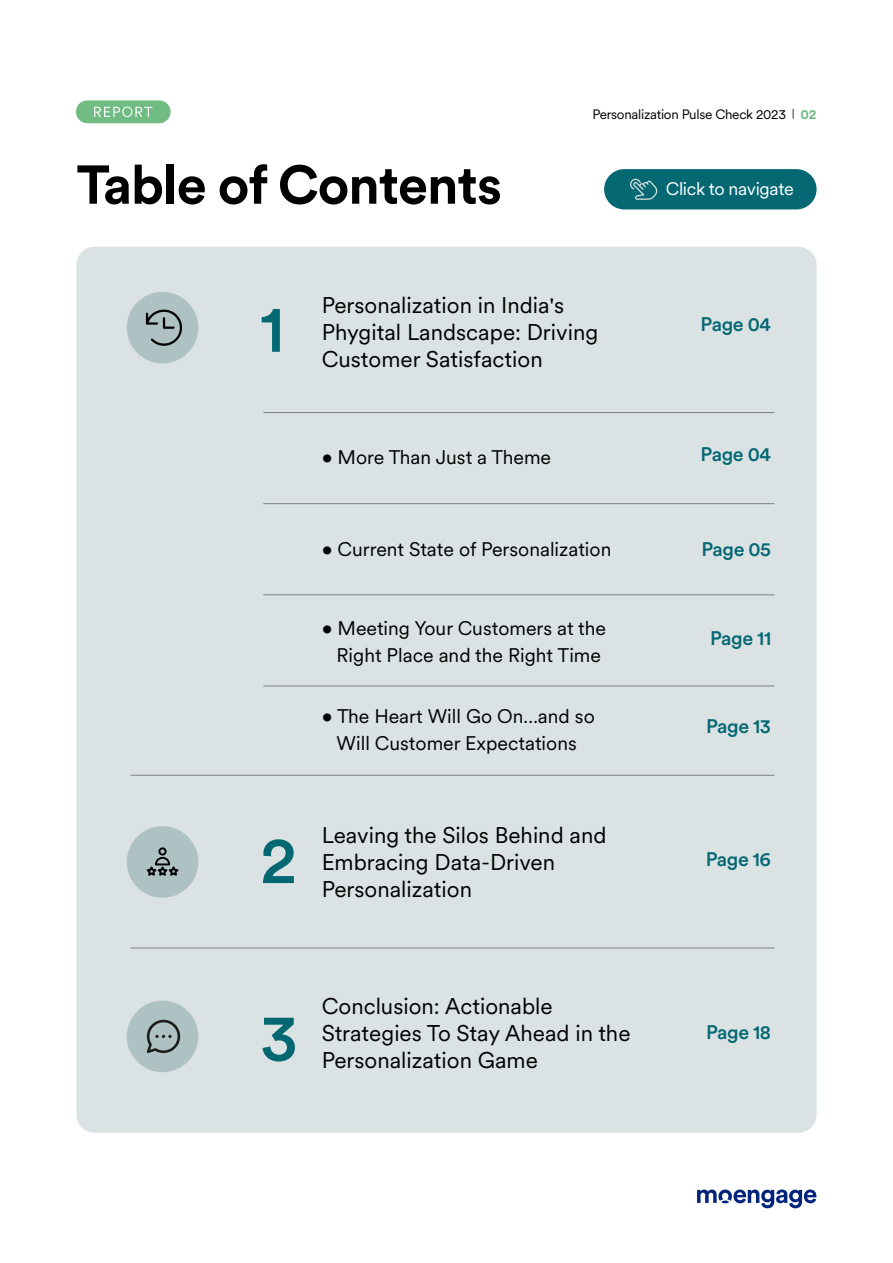
<style>
.page{position:relative;width:893px;height:1263px;background:#fff}
.page>*{position:absolute;margin:0;border:0;box-sizing:border-box;transform-origin:0 0}
.t1{font:500 66px "Circular XX";color:#046873}
.t2{font:700 54px "Circular XX";letter-spacing:-.02em;color:#000}
.t3{font:22.5px/27px "Circular XX";color:#000}
.t4{font:19.5px/27px "Circular XX";color:#000;text-align:center}
.t5{font:500 19.5px "Circular XX";letter-spacing:-.02em;color:#046873}
.t6{font:18px "Circular XX";letter-spacing:-.02em;color:#fff}
.t7{font:13.5px "Circular XX";letter-spacing:-.02em;color:#000}
.s1{font-size:10.5px}
.s2{font-weight:700;color:#70bc83}
</style>
<div class="page">
<svg style="left:697px;top:1189px;width:119px;height:19px"></svg>
<div style="left:76px;top:100px;width:95px;height:23px;background:#70bc83;border-radius:11px"></div>
<svg style="left:94px;top:107px;width:58px;height:10px"></svg>
<div style="left:76px;top:247px;width:741px;height:886px;background:#dae2e3;border-radius:18px"></div>
<div style="left:127px;top:292px;width:71px;height:71px;background:#aec2c3;border-radius:50%"></div>
<div style="left:127px;top:826px;width:71px;height:72px;background:#aec2c3;border-radius:50%"></div>
<hr style="left:130px;top:775px;width:644px;height:1px;background:#808080">
<hr style="left:263px;top:412px;width:511px;height:1px;background:#808080">
<hr style="left:263px;top:503px;width:511px;height:1px;background:#808080">
<hr style="left:263px;top:594px;width:511px;height:1px;background:#808080">
<hr style="left:263px;top:686px;width:511px;height:1px;background:#808080">
<hr style="left:130px;top:948px;width:644px;height:1px;background:#808080">
<div style="left:127px;top:1000px;width:71px;height:72px;background:#aec2c3;border-radius:50%"></div>
<svg style="left:146px;top:847px;width:33px;height:29px"></svg>
<svg style="left:146px;top:309px;width:37px;height:37px"></svg>
<svg style="left:147px;top:1020px;width:34px;height:33px"></svg>
<div style="left:604px;top:169px;width:213px;height:40px;background:#046873;border-radius:20px"></div>
<svg style="left:630px;top:178px;width:27px;height:22px"></svg>
<h2 class="t2" style="left:77px;top:148px;width:427px">Table of Contents</h2>
<p class="t7" style="left:592px;top:105px;width:226px">Personalization Pulse Check 2023 <span class="s1">|</span> <span class="s2">02</span></p>
<p class="t6" style="left:666px;top:176px;width:129px">Click to navigate</p>
<h1 class="t1" style="left:260px;top:284px;width:26px">1</h1>
<p class="t3" style="left:322px;top:291px;width:278px">Personalization in India's<br>Phygital Landscape: Driving<br>Customer Satisfaction</p>
<p class="t4" style="left:322px;top:443px;width:231px">• More Than Just a Theme</p>
<h1 class="t1" style="left:260px;top:815px;width:38px">2</h1>
<p class="t4" style="left:322px;top:535px;width:291px">• Current State of Personalization</p>
<p class="t4" style="left:322px;top:613px;width:286px">• Meeting Your Customers at the<br>Right Place and the Right Time</p>
<p class="t4" style="left:322px;top:702px;width:275px">• The Heart Will Go On…and so<br>Will Customer Expectations</p>
<p class="t3" style="left:322px;top:821px;width:286px">Leaving the Silos Behind and<br>Embracing Data-Driven<br>Personalization</p>
<h1 class="t1" style="left:260px;top:992px;width:39px">3</h1>
<p class="t3" style="left:322px;top:992px;width:310px">Conclusion: Actionable<br>Strategies To Stay Ahead in the<br>Personalization Game</p>
<p class="t5" style="left:701px;top:311px;width:72px">Page 04</p>
<p class="t5" style="left:701px;top:441px;width:72px">Page 04</p>
<p class="t5" style="left:701px;top:536px;width:71px">Page 05</p>
<p class="t5" style="left:710px;top:625px;width:62px">Page 11</p>
<p class="t5" style="left:706px;top:713px;width:66px">Page 13</p>
<p class="t5" style="left:706px;top:846px;width:67px">Page 16</p>
<p class="t5" style="left:706px;top:1019px;width:67px">Page 18</p>
</div>
